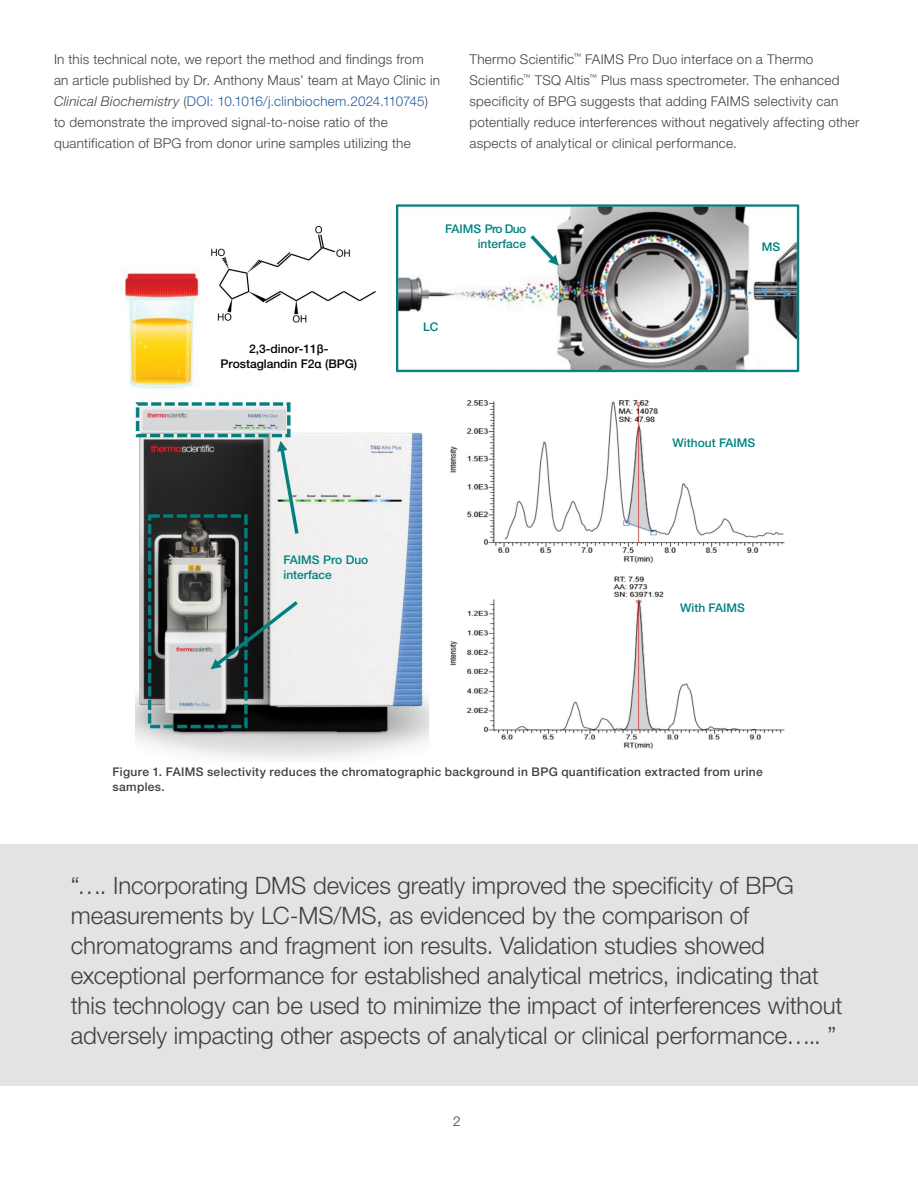
<style>
.page{position:relative;width:918px;height:1188px;background:#fff}
.page>*{position:absolute;margin:0;border:0;box-sizing:border-box;transform-origin:0 0}
.t1{font:300 24px/30px "Helvetica Neue LTW1 G";letter-spacing:-.005em;color:#414042}
.t2{font:300 13.5px/21px "Helvetica Neue LTW1 G";letter-spacing:.02em;color:#414042}
.t3{font:500 12px/15.8px "Helvetica Neue LTW1 G";letter-spacing:.03em;color:#414042}
.t4{font:500 12px/14.4px "Helvetica Neue LTW1 G";color:#008181;text-align:right}
.t5{font:500 12px/14.4px "Helvetica Neue LTW1 G";color:#000;text-align:center}
.s1{font-style:italic}
.s2{color:#215e9e}
</style>
<div class="page">
<img style="left:125px;top:203px;width:675px;height:556px">
<div style="left:0;top:844px;width:918px;height:242px;background:#e2e3e4"></div>
<p class="t2" style="left:54px;top:48px;width:388px">In this technical note, we report the method and findings from an article published by Dr. Anthony Maus’ team at Mayo Clinic in <span class="s1">Clinical Biochemistry</span> (<span class="s2">DOI: 10.1016/j.clinbiochem.2024.110745</span>) to demonstrate the improved signal-to-noise ratio of the quantification of BPG from donor urine samples utilizing the</p>
<p class="t2" style="left:469px;top:48px;width:391px">Thermo Scientific<sup>™</sup> FAIMS Pro Duo interface on a Thermo Scientific<sup>™</sup> TSQ Altis<sup>™</sup> Plus mass spectrometer. The enhanced specificity of BPG suggests that adding FAIMS selectivity can potentially reduce interferences without negatively affecting other aspects of analytical or clinical performance.</p>
<p class="t5" style="left:220px;top:342px;width:138px">2,3-dinor-11β-<br>Prostaglandin F2α (BPG)</p>
<p class="t4" style="left:445px;top:222px;width:83px">FAIMS Pro Duo interface</p>
<p class="t4" style="left:423px;top:320px;width:17px">LC</p>
<p class="t4" style="left:283px;top:553px;width:86px;text-align:left">FAIMS Pro Duo interface</p>
<p class="t4" style="left:762px;top:239px;width:20px">MS</p>
<p class="t4" style="left:673px;top:436px;width:84px">Without FAIMS</p>
<p class="t4" style="left:680px;top:601px;width:66px">With FAIMS</p>
<p class="t3" style="left:113px;top:763px;width:652px">Figure 1. FAIMS selectivity reduces the chromatographic background in BPG quantification extracted from urine samples.</p>
<p class="t1" style="left:71px;top:871px;width:773px">“…. Incorporating DMS devices greatly improved the specificity of BPG measurements by LC-MS/MS, as evidenced by the comparison of chromatograms and fragment ion results. Validation studies showed exceptional performance for established analytical metrics, indicating that this technology can be used to minimize the impact of interferences without adversely impacting other aspects of analytical or clinical performance….. ”</p>
<p class="t2" style="left:453px;top:1110px;width:9px">2</p>
</div>
